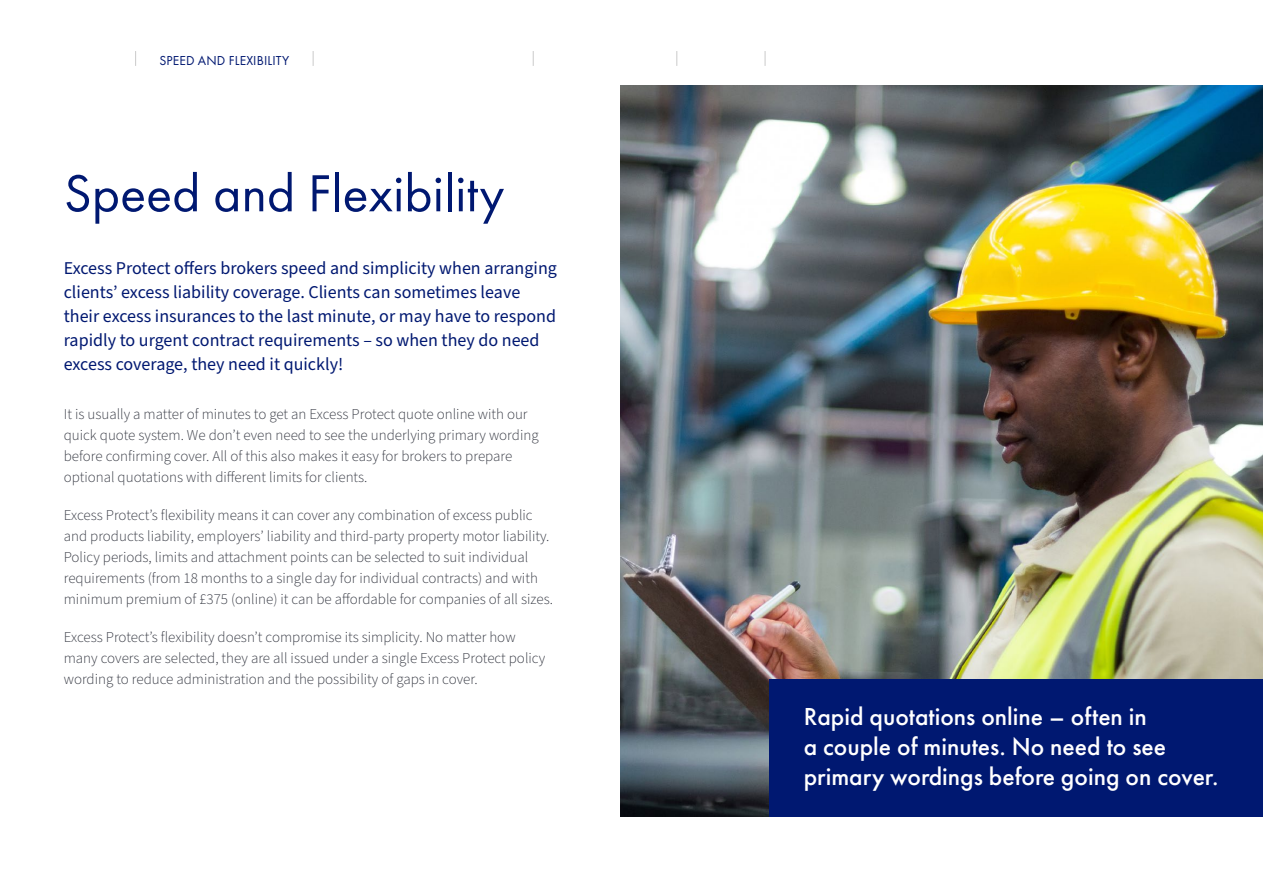
<style>
.page{position:relative;width:1263px;height:893px;background:#fff}
.page>*{position:absolute;margin:0;border:0;box-sizing:border-box;transform-origin:0 0}
.section_head{font:54px "Futura PT";color:#001871}
.pull_quote{font:500 25.5px/30px "Futura PT";color:#fff}
.section_intro{font:18px/24px "Source Sans Pro";color:#001871}
.section_body{font:300 15px/21px "Source Sans Pro";color:#343741}
.nav_on{font:13.5px "Futura PT";letter-spacing:.01em;color:#001871}
</style>
<div class="page">
<img style="left:621px;top:85px;width:642px;height:731px">
<div style="left:769px;top:679px;width:494px;height:137px;background:#001871"></div>
<svg style="left:135px;top:51px;width:1px;height:15px"></svg>
<svg style="left:764px;top:51px;width:2px;height:15px"></svg>
<svg style="left:313px;top:51px;width:1px;height:15px"></svg>
<svg style="left:533px;top:51px;width:1px;height:15px"></svg>
<svg style="left:676px;top:51px;width:1px;height:15px"></svg>
<p class="nav_on" style="left:159px;top:52px;width:131px">SPEED AND FLEXIBILITY</p>
<h1 class="section_head" style="left:64px;top:161px;width:442px">Speed and Flexibility</h1>
<p class="section_intro" style="left:64px;top:256px;width:495px">Excess Protect offers brokers speed and simplicity when arranging clients’ excess liability coverage. Clients can sometimes leave their excess insurances to the last minute, or may have to respond rapidly to urgent contract requirements – so when they do need excess coverage, they need it quickly!</p>
<p class="section_body" style="left:64px;top:404px;width:476px">It is usually a matter of minutes to get an Excess Protect quote online with our quick quote system. We don’t even need to see the underlying primary wording before confirming cover. All of this also makes it easy for brokers to prepare optional quotations with different limits for clients.</p>
<p class="section_body" style="left:64px;top:505px;width:491px">Excess Protect’s flexibility means it can cover any combination of excess public and products liability, employers’ liability and third-party property motor liability.<br>Policy periods, limits and attachment points can be selected to suit individual requirements (from 18 months to a single day for individual contracts) and with minimum premium of £375 (online) it can be affordable for companies of all sizes.</p>
<p class="section_body" style="left:64px;top:627px;width:483px">Excess Protect’s flexibility doesn’t compromise its simplicity. No matter how many covers are selected, they are all issued under a single Excess Protect policy wording to reduce administration and the possibility of gaps in cover.</p>
<p class="pull_quote" style="left:804px;top:702px;width:416px">Rapid quotations online – often in<br>a couple of minutes. No need to see primary wordings before going on cover.</p>
</div>
